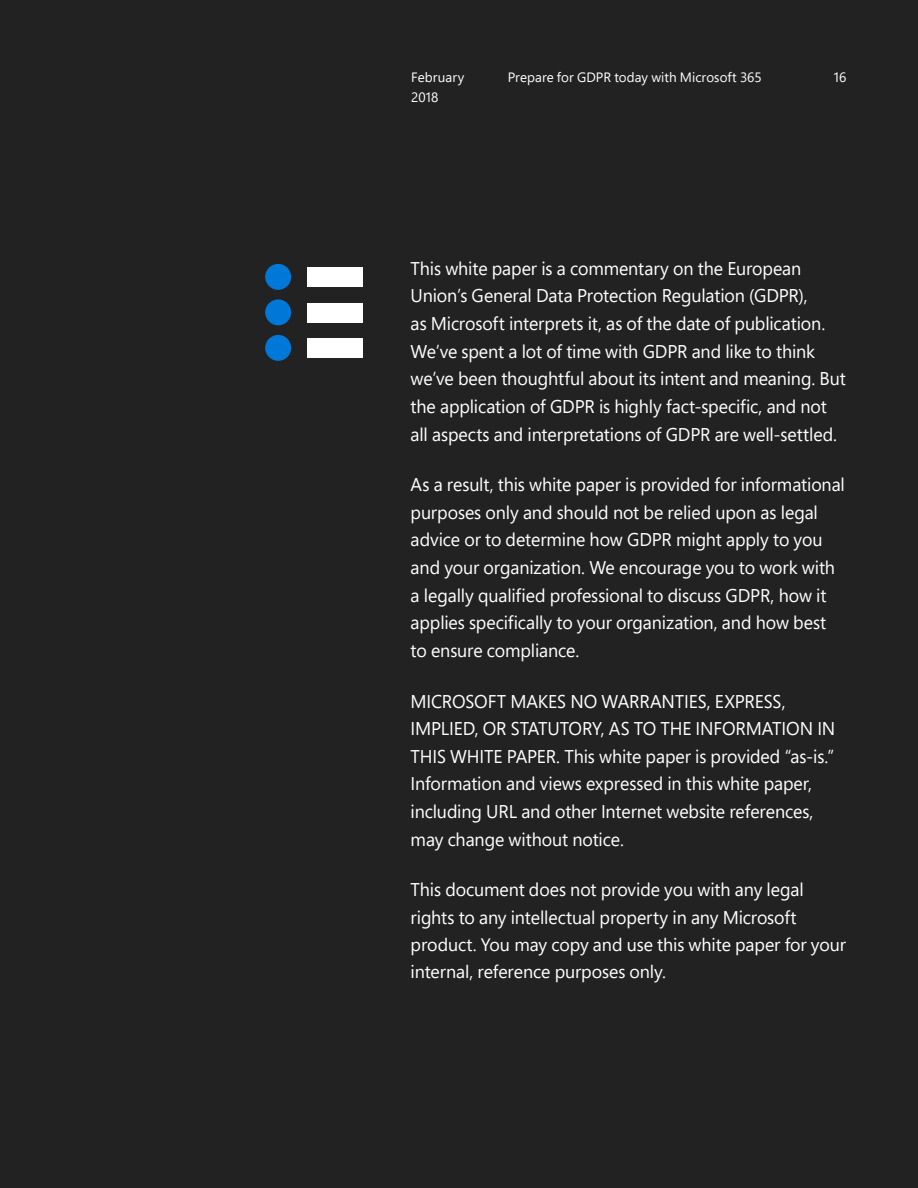
<style>
.page{position:relative;width:918px;height:1188px;background:#232222}
.page>*{position:absolute;margin:0;border:0;box-sizing:border-box;transform-origin:0 0}
.t1{font:18.45px/27.6px "Segoe Pro";letter-spacing:-.01em;color:#fff}
.t2{font:18px/27px "Segoe Pro";letter-spacing:-.005em;color:#fff}
.t3{font:13.5px "Segoe Pro";letter-spacing:.005em;color:#fff}
</style>
<div class="page">
<div style="left:307px;top:267px;width:56px;height:20px;background:#fff"></div>
<div style="left:307px;top:338px;width:56px;height:20px;background:#fff"></div>
<div style="left:307px;top:303px;width:56px;height:19px;background:#fff"></div>
<div style="left:265px;top:264px;width:26px;height:26px;background:#0078d7;border-radius:50%"></div>
<div style="left:265px;top:299px;width:26px;height:26px;background:#0078d7;border-radius:50%"></div>
<div style="left:265px;top:335px;width:26px;height:26px;background:#0078d7;border-radius:50%"></div>
<p class="t3" style="left:411px;top:68px;width:55px">February</p>
<p class="t3" style="left:508px;top:68px;width:256px">Prepare for GDPR today with Microsoft 365</p>
<p class="t3" style="left:411px;top:88px;width:29px">2018</p>
<p class="t3" style="left:834px;top:68px;width:14px">16</p>
<p class="t1" style="left:411px;top:254px;width:437px">This white paper is a commentary on the European Union’s General Data Protection Regulation (GDPR),<br>as Microsoft interprets it, as of the date of publication.<br>We’ve spent a lot of time with GDPR and like to think we’ve been thoughtful about its intent and meaning. But the application of GDPR is highly fact-specific, and not all aspects and interpretations of GDPR are well-settled.</p>
<p class="t1" style="left:411px;top:470px;width:436px">As a result, this white paper is provided for informational purposes only and should not be relied upon as legal advice or to determine how GDPR might apply to you and your organization. We encourage you to work with a legally qualified professional to discuss GDPR, how it applies specifically to your organization, and how best to ensure compliance.</p>
<p class="t1" style="left:411px;top:687px;width:426px">MICROSOFT MAKES NO WARRANTIES, EXPRESS, IMPLIED, OR STATUTORY, AS TO THE INFORMATION IN THIS WHITE PAPER. This white paper is provided “as-is.” Information and views expressed in this white paper, including URL and other Internet website references, may change without notice.</p>
<p class="t1" style="left:411px;top:876px;width:395px">This document does not provide you with any legal rights to any intellectual property in any Microsoft</p>
<p class="t2" style="left:411px;top:931px;width:437px">product. You may copy and use this white paper for your internal, reference purposes only.</p>
</div>
